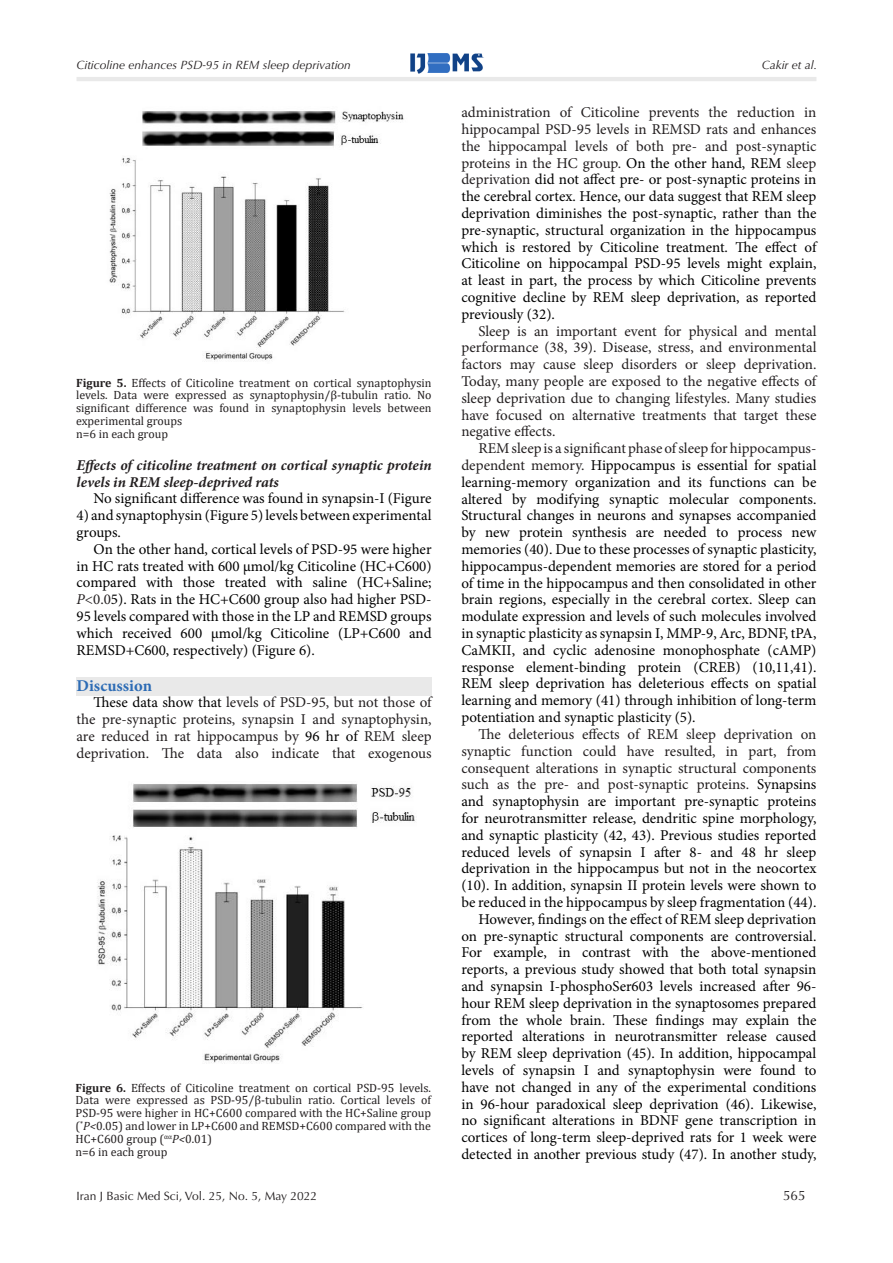
<style>
.page{position:relative;width:893px;height:1263px;background:#fff}
.page>*{position:absolute;margin:0;border:0;box-sizing:border-box;transform-origin:0 0}
.t1{font:700 16.5px "Minion Pro";color:#2d6cb5}
.t2{font:15px/16.8px "Minion Pro";color:#000;text-align:justify}
.t3{font:15px/16.8px "Minion Pro";color:#231f20;text-align:justify}
.t4{font:italic 700 15px/16.8px "Minion Pro";letter-spacing:-.005em;color:#231f20}
.t5{font:13.5px "Optima LT Std";color:#231f20}
.t6{font:12px/12.9px "Cambria";color:#231f20;text-align:justify}
.t7{font:italic 12px "Optima LT Std";color:#231f20}
.t8{font:12px "Optima LT Std";color:#231f20}
.s1{font-weight:700}
.s2{font-style:italic;color:#231f20}
.s3{color:#231f20}
.s4{color:#000}
.s5{font-style:italic}
</style>
<div class="page">
<img style="left:410px;top:53px;width:74px;height:21px">
<hr style="left:77px;top:77px;width:739px;height:4px;background:#e9e9e9">
<div style="left:77px;top:677px;width:355px;height:19px;background:#e9e9e9"></div>
<img style="left:109px;top:111px;width:295px;height:250px">
<img style="left:97px;top:784px;width:319px;height:279px">
<p class="t7" style="left:77px;top:58px;width:276px">Citicoline enhances PSD-95 in REM sleep deprivation</p>
<p class="t7" style="left:762px;top:58px;width:57px">Cakir et al.</p>
<p class="t6" style="left:76px;top:376px;width:357px"><span class="s1">Figure 5.</span> Effects of Citicoline treatment on cortical synaptophysin levels. Data were expressed as synaptophysin/β-tubulin ratio. No significant difference was found in synaptophysin levels between experimental groups</p>
<p class="t6" style="left:76px;top:428px;width:93px">n=6 in each group</p>
<p class="t4" style="left:77px;top:456px;width:357px">Effects of citicoline treatment on cortical synaptic protein levels in REM sleep-deprived rats</p>
<p class="t2" style="left:94px;top:490px;width:340px">No significant difference was found in synapsin-I (Figure</p>
<p class="t2" style="left:77px;top:507px;width:357px">4) and synaptophysin (Figure 5) levels between experimental groups.</p>
<p class="t2" style="left:77px;top:541px;width:357px;text-indent:17px">On the other hand, cortical levels of PSD-95 were higher in HC rats treated with 600 μmol/kg Citicoline (HC+C600) compared with those treated with saline (HC+Saline; <span class="s2">P</span><span class="s3">&lt;0.0</span>5). Rats in the HC+C600 group also had higher PSD-95 levels compared with those in the LP and REMSD groups which received 600 μmol/kg Citicoline (LP+C600 and REMSD+C600, respectively) (Figure 6).</p>
<p class="t1" style="left:77px;top:674px;width:77px">Discussion</p>
<p class="t3" style="left:77px;top:694px;width:357px;text-indent:17px"><span class="s4">These data show that</span> levels of PSD-95, but not those of the pre-synaptic proteins, synapsin I and synaptophysin, are reduced in rat hippocampus by <span class="s4">96 hr of</span> REM sleep deprivation. The data also indicate that exogenous</p>
<p class="t6" style="left:76px;top:1081px;width:357px"><span class="s1">Figure 6.</span> Effects of Citicoline treatment on cortical PSD-95 levels.<br>Data were expressed as PSD-95/β-tubulin ratio. Cortical levels of PSD-95 were higher in HC+C600 compared with the HC+Saline group (<sup>*</sup><span class="s5">P&lt;</span>0.05) and lower in LP+C600 and REMSD+C600 compared with the HC+C600 group (<sup>αα</sup><span class="s5">P&lt;</span>0.01)</p>
<p class="t6" style="left:76px;top:1146px;width:93px">n=6 in each group</p>
<p class="t2" style="left:461px;top:104px;width:357px"><span class="s3">administration of Citicoline prevents the reduction in hippocampal PSD-95 levels in REMSD rats and enhances the hippocampal levels of both pre- and post-synaptic proteins in the HC group.</span> On the other hand, REM <span class="s3">sleep deprivation</span> did not affect pre- or post-synaptic proteins in the cerebral cortex. Hence, our data suggest that REM sleep deprivation diminishes the post-synaptic, rather than the pre-synaptic, structural organization in the hippocampus which is restored by Citicoline treatment. The effect of Citicoline on hippocampal PSD-95 levels might explain, at least in part, the process by which Citicoline prevents cognitive decline by REM sleep deprivation, as reported previously (32).</p>
<p class="t3" style="left:461px;top:322px;width:357px;text-indent:17px">Sleep is an important event for physical and mental performance (38, 39). Disease, stress, and environmental factors may cause sleep disorders or sleep deprivation.<br>Today, many people are exposed to the negative effects of sleep deprivation due to changing lifestyles. Many studies have focused on alternative treatments that target these negative effects.</p>
<p class="t2" style="left:461px;top:440px;width:357px;text-indent:17px"><span class="s3">REM sleep is a significant phase of sleep for hippocampus&shy;dependent memory.</span> Hippocampus is essential for spatial learning-memory organization and its functions can be altered by modifying synaptic molecular components.<br>Structural changes in neurons and synapses accompanied by new protein synthesis are needed to process new memories (40). Due to these processes of synaptic plasticity, hippocampus-dependent memories are stored for a period of time in the hippocampus and then consolidated in other brain regions, especially in the cerebral cortex. Sleep can modulate expression and levels of such molecules involved in synaptic plasticity as synapsin I, MMP-9, Arc, BDNF, tPA, CaMKII, and cyclic adenosine monophosphate (cAMP) response element-binding protein (CREB) (10,11,41).<br>REM sleep deprivation has deleterious effects on spatial learning and memory (41) through inhibition of long-term potentiation and synaptic plasticity (5).</p>
<p class="t2" style="left:461px;top:726px;width:357px;text-indent:17px"><span class="s3">The deleterious effects of REM sleep deprivation on synaptic function could have resulted, in part, from consequent alterations in synaptic structural components such as the pre- and post-synaptic proteins.</span> Synapsins and synaptophysin are important pre-synaptic proteins for neurotransmitter release, dendritic spine morphology, and synaptic plasticity (42, 43). Previous studies reported reduced levels of synapsin I after 8- and 48 hr sleep deprivation in the hippocampus but not in the neocortex (10). In addition, synapsin II protein levels were shown to be reduced in the hippocampus by sleep fragmentation (44).</p>
<p class="t2" style="left:461px;top:910px;width:357px;text-indent:17px">However, findings on the effect of REM sleep deprivation on pre-synaptic structural components are controversial.<br>For example, in contrast with the above-mentioned reports, a previous study showed that both total synapsin and synapsin I-phosphoSer603 levels increased after 96- hour REM sleep deprivation in the synaptosomes prepared from the whole brain. These findings may explain the reported alterations in neurotransmitter release caused by REM sleep deprivation (45). In addition, hippocampal levels of synapsin I and synaptophysin were found to have not changed in any of the experimental conditions in 96-hour paradoxical sleep deprivation (46). Likewise, no significant alterations in BDNF gene transcription in cortices of long-term sleep-deprived rats for 1 week were detected in another previous study (47). In another study,</p>
<p class="t8" style="left:77px;top:1188px;width:242px">Iran J Basic Med Sci, Vol. 25, No. 5, May 2022</p>
<p class="t5" style="left:783px;top:1187px;width:24px">565</p>
</div>
